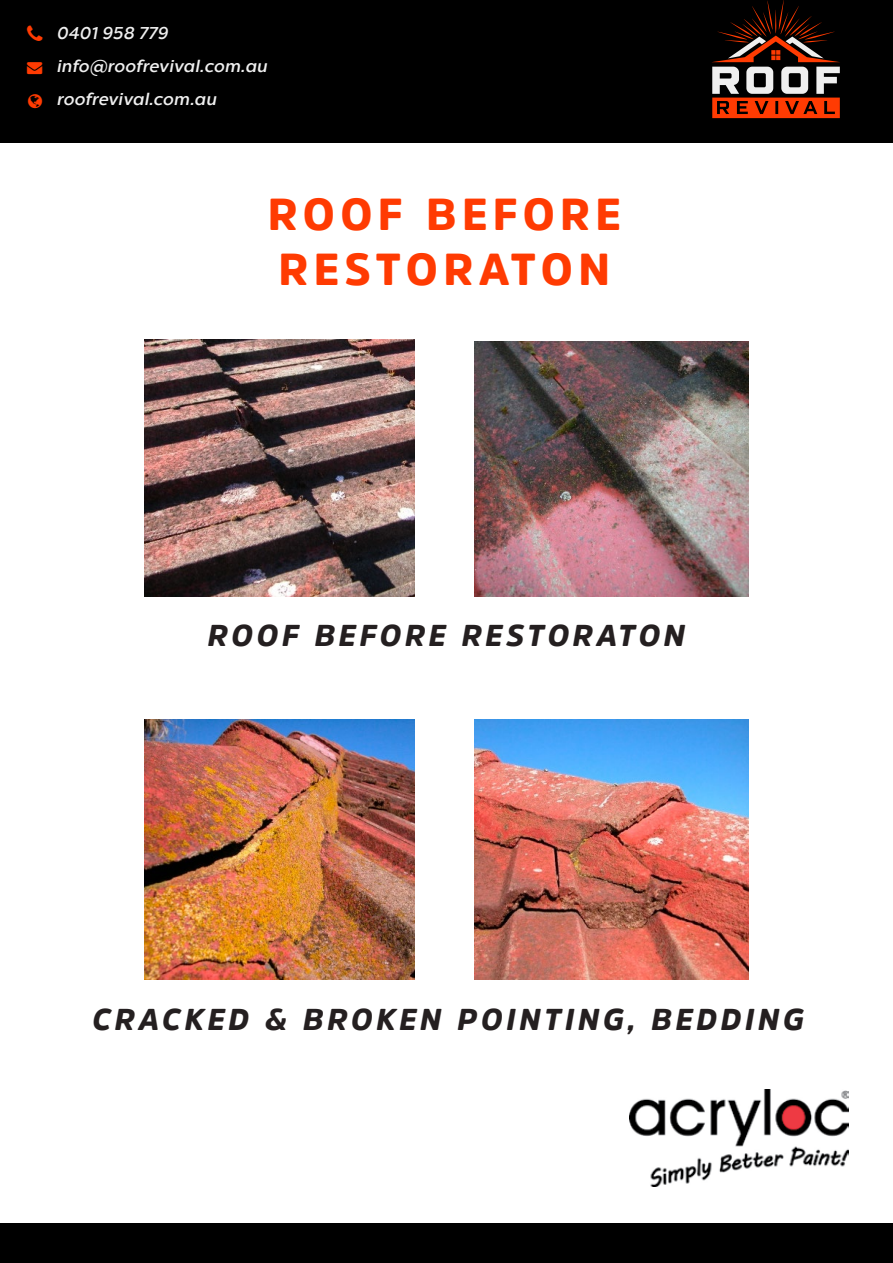
<style>
.page{position:relative;width:893px;height:1263px;background:#fff}
.page>*{position:absolute;margin:0;border:0;box-sizing:border-box;transform-origin:0 0}
.t1{font:900 44.55px/54.9px "Amsi Pro";letter-spacing:.12em;color:#ff3b02}
.t2{font:italic 900 30px "Amsi Pro";letter-spacing:.12em;color:#241f20}
.t3{font:16.95px/33.2px "Chronica Pro Medium It";letter-spacing:.02em;color:#efefef}
</style>
<div class="page">
<div style="left:0;top:0;width:893px;height:142px;background:#000"></div>
<svg style="left:712px;top:0;width:128px;height:118px"></svg>
<img style="left:630px;top:1089px;width:218px;height:98px">
<img style="left:144px;top:340px;width:271px;height:256px">
<img style="left:474px;top:341px;width:275px;height:255px">
<img style="left:144px;top:720px;width:271px;height:259px">
<img style="left:475px;top:720px;width:273px;height:259px">
<div style="left:0;top:1223px;width:893px;height:40px;background:#000"></div>
<p class="t3" style="left:56px;top:16px;width:212px">0401 958 779 info@roofrevival.com.au roofrevival.com.au</p>
<h1 class="t1" style="left:268px;top:186px;width:355px">ROOF BEFORE<br>RESTORATON</h1>
<h2 class="t2" style="left:208px;top:615px;width:479px">ROOF BEFORE RESTORATON</h2>
<h2 class="t2" style="left:92px;top:999px;width:713px">CRACKED &amp; BROKEN POINTING, BEDDING</h2>
</div>
